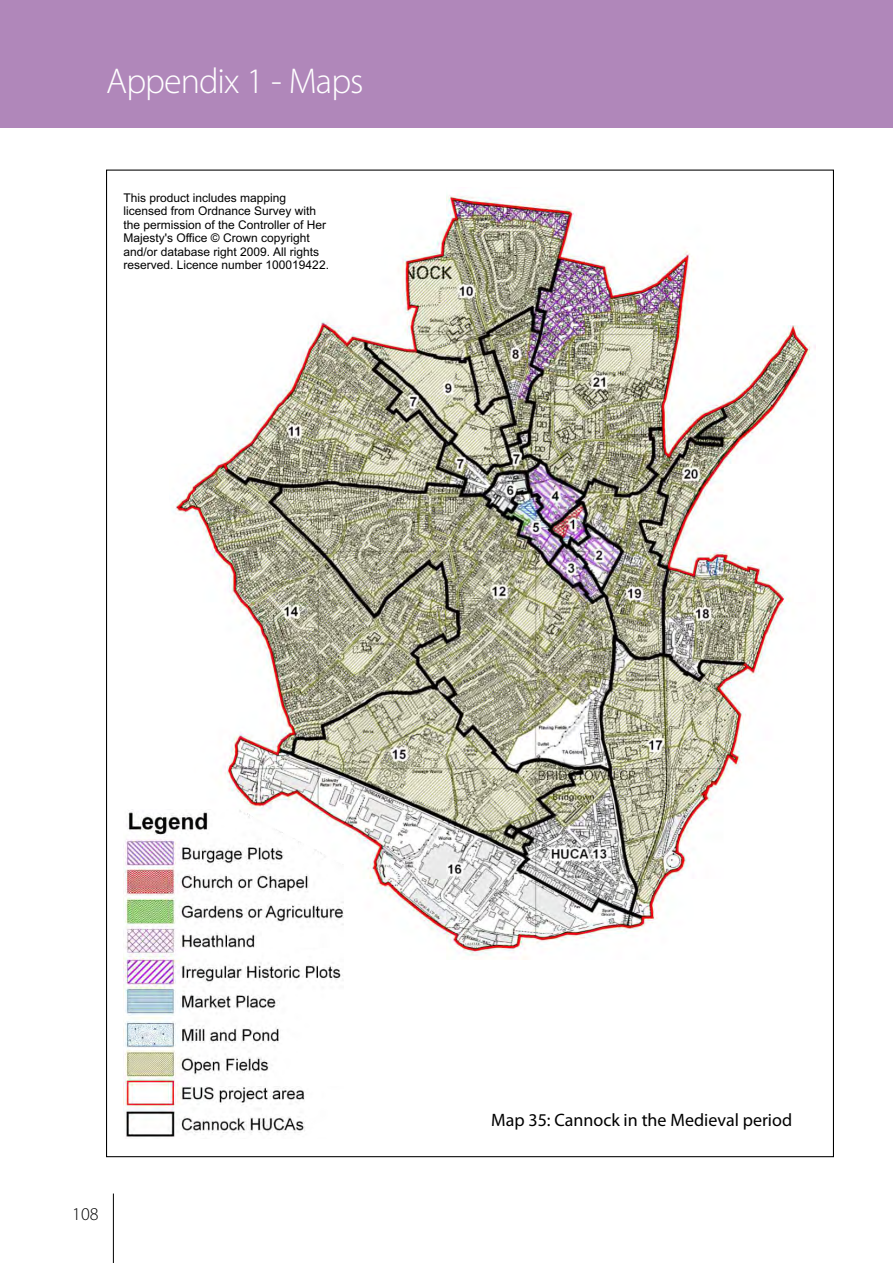
<style>
.page{position:relative;width:893px;height:1263px;background:#fff}
.page>*{position:absolute;margin:0;border:0;box-sizing:border-box;transform-origin:0 0}
.t1{font:300 36px "Myriad Pro";letter-spacing:-.025em;color:#fff}
.t2{font:18px "Myriad Pro";color:#000}
.t3{font:300 18px "Myriad Pro";color:#000}
.t4{font:12px/13.4px "Arial";color:#000}
</style>
<div class="page">
<div style="left:0;top:0;width:893px;height:128px;background:#b087ba"></div>
<img style="left:173px;top:194px;width:642px;height:766px">
<img style="left:123px;top:810px;width:221px;height:327px">
<hr style="left:113px;top:1193px;width:1px;height:70px;background:#000">
<h1 class="t1" style="left:106px;top:66px;width:259px">Appendix 1 - Maps</h1>
<p class="t4" style="left:124px;top:192px;width:207px">This product includes mapping licensed from Ordnance Survey with the permission of the Controller of Her Majesty's Office © Crown copyright and/or database right 2009. All rights reserved. Licence number 100019422.</p>
<h2 class="t3" style="left:72px;top:1207px;width:28px">108</h2>
<h2 class="t2" style="left:491px;top:1112px;width:303px">Map 35: Cannock in the Medieval period</h2>
</div>
